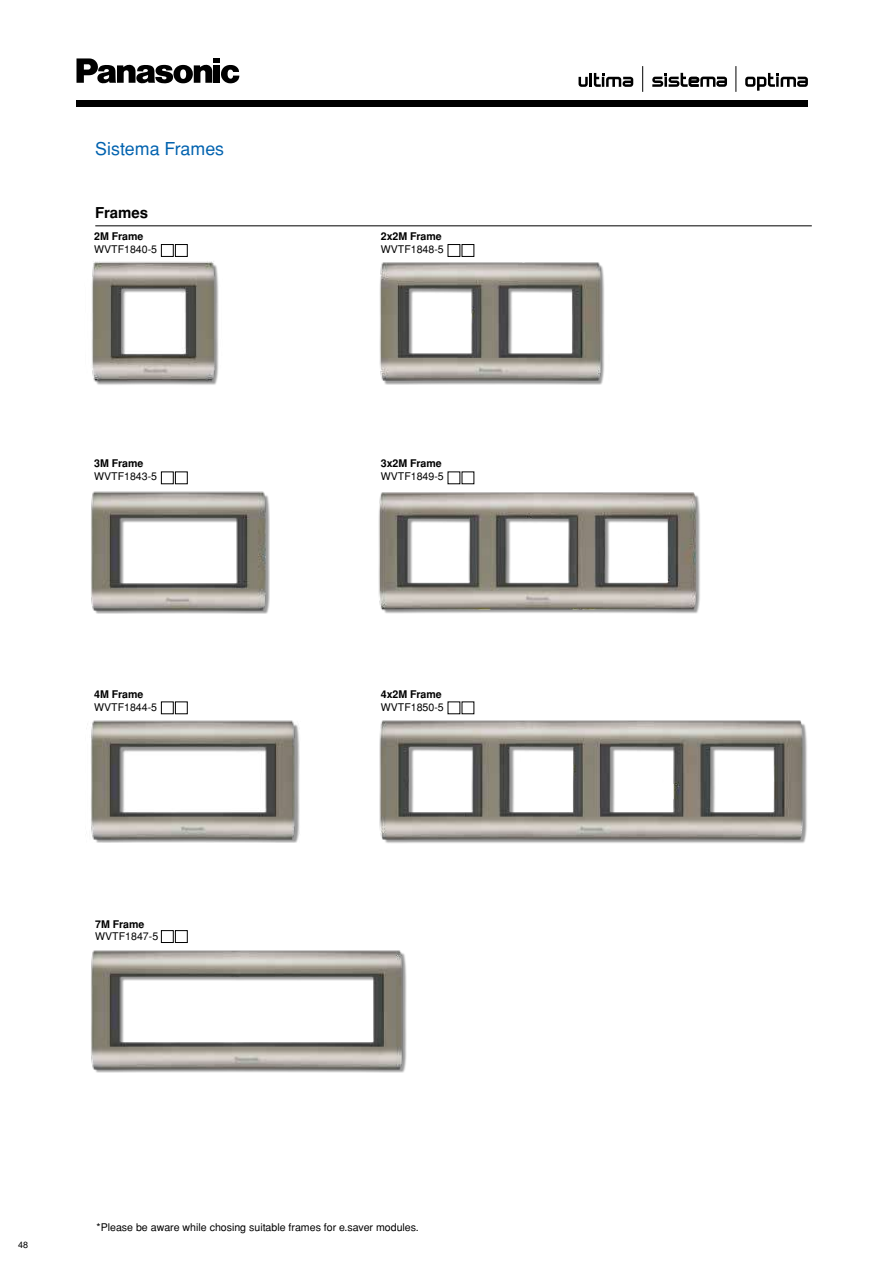
<style>
.page{position:relative;width:893px;height:1263px;background:#fff}
.page>*{position:absolute;margin:0;border:0;box-sizing:border-box;transform-origin:0 0}
.t1{font:17.85px "Helvetica Normal Tr";color:#0062af}
.t2{font:700 15px "Helvetica Tr";color:#000}
.t3{font:10.65px "Helvetica Normal Tr";color:#000}
.t4{font:700 10.65px "Helvetica Tr";color:#000}
.t5{font:9px "Helvetica Normal Tr";color:#000}
</style>
<div class="page">
<hr style="left:95px;top:226px;width:717px;height:1px;background:#000">
<img style="left:92px;top:252px;width:127px;height:133px">
<img style="left:91px;top:491px;width:179px;height:123px">
<img style="left:86px;top:713px;width:214px;height:130px">
<img style="left:91px;top:950px;width:316px;height:123px">
<img style="left:379px;top:254px;width:225px;height:131px">
<img style="left:378px;top:492px;width:322px;height:122px">
<img style="left:379px;top:713px;width:428px;height:130px">
<svg style="left:161px;top:930px;width:27px;height:13px"></svg>
<svg style="left:161px;top:701px;width:27px;height:13px"></svg>
<svg style="left:161px;top:471px;width:27px;height:13px"></svg>
<svg style="left:161px;top:244px;width:27px;height:13px"></svg>
<svg style="left:448px;top:701px;width:26px;height:13px"></svg>
<svg style="left:448px;top:471px;width:26px;height:13px"></svg>
<svg style="left:448px;top:244px;width:26px;height:13px"></svg>
<div style="left:76px;top:100px;width:732px;height:7px;background:#000"></div>
<svg style="left:76px;top:58px;width:163px;height:26px"></svg>
<svg style="left:642px;top:66px;width:2px;height:26px"></svg>
<svg style="left:736px;top:66px;width:1px;height:26px"></svg>
<svg style="left:579px;top:77px;width:9px;height:10px"></svg>
<hr style="left:589px;top:73px;width:3px;height:14px;background:#000">
<svg style="left:594px;top:73px;width:39px;height:14px"></svg>
<svg style="left:652px;top:73px;width:75px;height:14px"></svg>
<svg style="left:745px;top:73px;width:63px;height:18px"></svg>
<h1 class="t1" style="left:95px;top:138px;width:130px">Sistema Frames</h1>
<h2 class="t2" style="left:95px;top:204px;width:54px">Frames</h2>
<p class="t4" style="left:94px;top:230px;width:51px">2M Frame</p>
<p class="t3" style="left:94px;top:243px;width:64px">WVTF1840-5</p>
<p class="t4" style="left:94px;top:457px;width:51px">3M Frame</p>
<p class="t3" style="left:94px;top:470px;width:64px">WVTF1843-5</p>
<p class="t4" style="left:94px;top:688px;width:51px">4M Frame</p>
<p class="t3" style="left:94px;top:701px;width:64px">WVTF1844-5</p>
<p class="t4" style="left:95px;top:917px;width:51px">7M Frame</p>
<p class="t3" style="left:95px;top:930px;width:64px">WVTF1847-5</p>
<p class="t4" style="left:381px;top:230px;width:62px">2x2M Frame</p>
<p class="t3" style="left:381px;top:243px;width:64px">WVTF1848-5</p>
<p class="t4" style="left:381px;top:457px;width:62px">3x2M Frame</p>
<p class="t3" style="left:381px;top:470px;width:64px">WVTF1849-5</p>
<p class="t4" style="left:381px;top:688px;width:62px">4x2M Frame</p>
<p class="t3" style="left:381px;top:701px;width:64px">WVTF1850-5</p>
<p class="t5" style="left:18px;top:1239px;width:12px">48</p>
<p class="t3" style="left:97px;top:1220px;width:324px">*Please be aware while chosing suitable frames for e.saver modules.</p>
</div>
